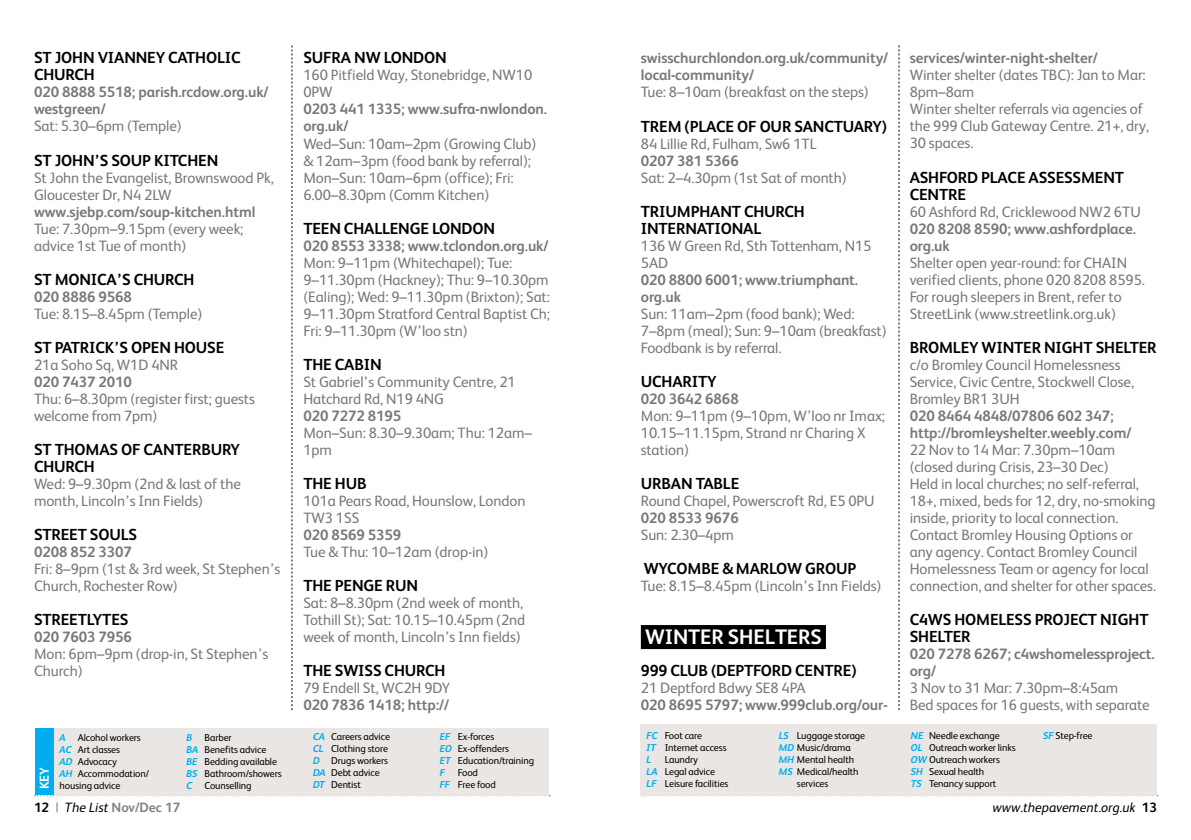
<style>
.page{position:relative;width:1191px;height:840px;background:#fff}
.page>*{position:absolute;margin:0;border:0;box-sizing:border-box;transform-origin:0 0}
.t1{font:700 21px "FS Albert";letter-spacing:-.005em;color:#fff}
.t2{font:700 16px/17px "FS Albert";letter-spacing:-.01em;color:#000}
.t3{font:15px/17px "FS Albert";letter-spacing:-.005em;color:#77787b}
.t4{font:700 15px/17px "FS Albert";letter-spacing:-.005em;color:#77787b}
.t5{font:italic 13.6px "FS Albert";color:#000}
.t6{font:700 13.6px "FS Albert";color:#808285}
.t7{font:700 13px "FS Albert";color:#fff}
.t8{font:10px/12px "FS Albert";letter-spacing:-.01em;color:#000}
.s1{font-weight:400}
.s2{font-weight:700}
.s3{font-weight:700;font-style:italic;color:#00aeef}
.s4{color:#000}
.s5{font-weight:400;font-style:italic;color:#000}
.s6{font-weight:700;font-style:normal}
</style>
<div class="page">
<svg style="left:35px;top:794px;width:514px;height:1px"></svg>
<div style="left:641px;top:624px;width:185px;height:24px;background:#000"></div>
<div style="left:54px;top:727px;width:494px;height:68px;background:#e9e6e3"></div>
<div style="left:641px;top:723px;width:516px;height:72px;background:#e9e6e3"></div>
<div style="left:35px;top:727px;width:18px;height:67px;background:#00aeef"></div>
<svg style="left:898px;top:45px;width:1px;height:664px"></svg>
<svg style="left:292px;top:45px;width:1px;height:664px"></svg>
<p class="t2" style="left:34px;top:49px;width:208px">ST JOHN VIANNEY CATHOLIC<br>CHURCH</p>
<p class="t4" style="left:34px;top:84px;width:236px">020 8888 5518; parish.rcdow.org.uk/ westgreen/<br><span class="s1">Sat: 5.30–6pm (Temple)</span></p>
<p class="t2" style="left:34px;top:151px;width:186px">ST JOHN’S SOUP KITCHEN</p>
<p class="t3" style="left:34px;top:169px;width:241px">St John the Evangelist, Brownswood Pk,<br>Gloucester Dr, N4 2LW <span class="s2">www.sjebp.com/soup-kitchen.html<br></span>Tue: 7.30pm–9.15pm (every week; advice 1st Tue of month)</p>
<p class="t2" style="left:34px;top:270px;width:162px">ST MONICA’S CHURCH</p>
<p class="t3" style="left:34px;top:288px;width:170px"><span class="s2">020 8886 9568<br></span>Tue: 8.15–8.45pm (Temple)</p>
<p class="t2" style="left:34px;top:338px;width:192px">ST PATRICK’S OPEN HOUSE</p>
<p class="t3" style="left:34px;top:356px;width:222px">21a Soho Sq, W1D 4NR<br><span class="s2">020 7437 2010<br></span>Thu: 6–8.30pm (register first; guests welcome from 7pm)</p>
<p class="t2" style="left:34px;top:440px;width:208px">ST THOMAS OF CANTERBURY<br>CHURCH</p>
<p class="t3" style="left:34px;top:475px;width:208px">Wed: 9–9.30pm (2nd &amp; last of the month, Lincoln’s Inn Fields)</p>
<p class="t2" style="left:34px;top:525px;width:105px">STREET SOULS</p>
<p class="t3" style="left:34px;top:543px;width:248px"><span class="s2">0208 852 3307<br></span>Fri: 8–9pm (1st &amp; 3rd week, St Stephen’s<br>Church, Rochester Row)</p>
<p class="t2" style="left:34px;top:610px;width:96px">STREETLYTES</p>
<p class="t3" style="left:34px;top:628px;width:236px"><span class="s2">020 7603 7956<br></span>Mon: 6pm–9pm (drop-in, St Stephen’s<br>Church)</p>
<p class="t2" style="left:303px;top:49px;width:145px">SUFRA NW LONDON</p>
<p class="t3" style="left:303px;top:67px;width:245px">160 Pitfield Way, Stonebridge, NW10<br>0PW<br><span class="s2">0203 441 1335; www.sufra-nwlondon. org.uk/<br></span>Wed–Sun: 10am–2pm (Growing Club) &amp; 12am–3pm (food bank by referral);<br>Mon–Sun: 10am–6pm (office); Fri:<br>6.00–8.30pm (Comm Kitchen)</p>
<p class="t2" style="left:303px;top:219px;width:193px">TEEN CHALLENGE LONDON</p>
<p class="t3" style="left:303px;top:237px;width:248px"><span class="s2">020 8553 3338; www.tclondon.org.uk/ </span>Mon: 9–11pm (Whitechapel); Tue:<br>9–11.30pm (Hackney); Thu: 9–10.30pm (Ealing); Wed: 9–11.30pm (Brixton); Sat:<br>9–11.30pm Stratford Central Baptist Ch; Fri: 9–11.30pm (W’loo stn)</p>
<p class="t2" style="left:303px;top:355px;width:80px">THE CABIN</p>
<p class="t3" style="left:303px;top:373px;width:230px">St Gabriel’s Community Centre, 21<br>Hatchard Rd, N19 4NG<br><span class="s2">020 7272 8195<br></span>Mon–Sun: 8.30–9.30am; Thu: 12am–<br>1pm</p>
<p class="t2" style="left:303px;top:474px;width:65px">THE HUB</p>
<p class="t3" style="left:303px;top:492px;width:224px">101a Pears Road, Hounslow, London<br>TW3 1SS<br><span class="s2">020 8569 5359<br></span>Tue &amp; Thu: 10–12am (drop-in)</p>
<p class="t2" style="left:303px;top:576px;width:116px">THE PENGE RUN</p>
<p class="t3" style="left:303px;top:594px;width:223px">Sat: 8–8.30pm (2nd week of month,<br>Tothill St); Sat: 10.15–10.45pm (2nd week of month, Lincoln’s Inn fields)</p>
<p class="t2" style="left:303px;top:661px;width:144px">THE SWISS CHURCH</p>
<p class="t4" style="left:303px;top:679px;width:148px"><span class="s1">79 Endell St, WC2H 9DY<br></span>020 7836 1418; http://</p>
<p class="t7" style="left:37px;top:789px;width:24px;rotate:-90deg">KEY</p>
<p class="t8" style="left:60px;top:730px;width:91px"><span class="s3">A</span> Alcohol workers<br><span class="s3">AC</span> Art classes<br><span class="s3">AD</span> Advocacy<br><span class="s3">AH</span> Accommodation/ housing advice</p>
<p class="t8" style="left:186px;top:730px;width:97px"><span class="s3">B</span> Barber<br><span class="s3">BA</span> Benefits advice<br><span class="s3">BE</span> Bedding available<br><span class="s3">BS</span> Bathroom/showers<br><span class="s3">C</span> Counselling</p>
<p class="t8" style="left:313px;top:730px;width:78px"><span class="s3">CA</span> Careers advice<br><span class="s3">CL</span> Clothing store<br><span class="s3">D</span> Drugs workers<br><span class="s3">DA</span> Debt advice<br><span class="s3">DT</span> Dentist</p>
<p class="t8" style="left:440px;top:730px;width:96px"><span class="s3">EF</span> Ex-forces<br><span class="s3">EO</span> Ex-offenders<br><span class="s3">ET</span> Education/training<br><span class="s3">F</span></p>
<p class="t8" style="left:440px;top:766px;width:58px;text-align:center">Food<br><span class="s3">FF</span> Free food</p>
<p class="t4" style="left:641px;top:50px;width:249px">swisschurchlondon.org.uk/community/ local-community/<br><span class="s1">Tue: 8–10am (breakfast on the steps)</span></p>
<p class="t2" style="left:641px;top:117px;width:248px">TREM (PLACE OF OUR SANCTUARY)</p>
<p class="t3" style="left:641px;top:135px;width:207px">84 Lillie Rd, Fulham, Sw6 1TL<br><span class="s2">0207 381 5366<br></span>Sat: 2–4.30pm (1st Sat of month)</p>
<p class="t2" style="left:641px;top:202px;width:165px">TRIUMPHANT CHURCH<br>INTERNATIONAL</p>
<p class="t3" style="left:641px;top:237px;width:247px">136 W Green Rd, Sth Tottenham, N15<br>5AD<br><span class="s2">020 8800 6001; www.triumphant. org.uk<br></span>Sun: 11am–2pm (food bank); Wed:<br>7–8pm (meal); Sun: 9–10am (breakfast)<br>Foodbank is by referral.</p>
<p class="t2" style="left:641px;top:372px;width:77px">UCHARITY</p>
<p class="t3" style="left:641px;top:390px;width:246px"><span class="s2">020 3642 6868<br></span>Mon: 9–11pm (9–10pm, W’loo nr Imax;<br>10.15–11.15pm, Strand nr Charing X station)</p>
<p class="t2" style="left:641px;top:474px;width:100px">URBAN TABLE</p>
<p class="t3" style="left:641px;top:492px;width:235px">Round Chapel, Powerscroft Rd, E5 0PU<br><span class="s2">020 8533 9676<br></span>Sun: 2.30–4pm</p>
<p class="t2" style="left:644px;top:559px;width:214px">WYCOMBE &amp; MARLOW GROUP</p>
<p class="t3" style="left:641px;top:577px;width:242px">Tue: 8.15–8.45pm (Lincoln’s Inn Fields)</p>
<p class="t1" style="left:645px;top:624px;width:178px">WINTER SHELTERS</p>
<p class="t2" style="left:641px;top:661px;width:217px">999 CLUB (DEPTFORD CENTRE)</p>
<p class="t4" style="left:641px;top:679px;width:248px"><span class="s1">21 Deptford Bdwy SE8 4PA<br></span>020 8695 5797; www.999club.org/our-</p>
<p class="t3" style="left:909px;top:50px;width:241px"><span class="s2">services/winter-night-shelter/<br></span>Winter shelter (dates TBC): Jan to Mar:<br>8pm–8am<br>Winter shelter referrals via agencies of the 999 Club Gateway Centre. 21+, dry,<br>30 spaces.</p>
<p class="t2" style="left:909px;top:168px;width:216px">ASHFORD PLACE ASSESSMENT<br>CENTRE</p>
<p class="t3" style="left:909px;top:203px;width:237px">60 Ashford Rd, Cricklewood NW2 6TU<br><span class="s2">020 8208 8590; www.ashfordplace. org.uk<br></span>Shelter open year-round: for CHAIN verified clients, phone 020 8208 8595.<br>For rough sleepers in Brent, refer to<br>StreetLink (www.streetlink.org.uk)</p>
<p class="t2" style="left:909px;top:338px;width:248px">BROMLEY WINTER NIGHT SHELTER</p>
<p class="t3" style="left:909px;top:356px;width:248px">c/o Bromley Council Homelessness Service, Civic Centre, Stockwell Close, Bromley BR1 3UH<br><span class="s2">020 8464 4848/07806 602 347; http://bromleyshelter.weebly.com/<br></span>22 Nov to 14 Mar: 7.30pm–10am (closed during Crisis, 23–30 Dec)<br>Held in local churches; no self-referral, 18+, mixed, beds for 12, dry, no-smoking inside, priority to local connection.<br>Contact Bromley Housing Options or any agency. Contact Bromley Council Homelessness Team or agency for local connection, and shelter for other spaces.</p>
<p class="t2" style="left:909px;top:610px;width:240px">C4WS HOMELESS PROJECT NIGHT<br>SHELTER</p>
<p class="t3" style="left:909px;top:645px;width:246px"><span class="s2">020 7278 6267; c4wshomelessproject. org/<br></span>3 Nov to 31 Mar: 7.30pm–8:45am<br>Bed spaces for 16 guests, with separate</p>
<p class="t8" style="left:646px;top:728px;width:82px"><span class="s3">FC</span> Foot care<br><span class="s3">IT</span> Internet access<br><span class="s3">L</span></p>
<p class="t8" style="left:646px;top:752px;width:83px;text-indent:18px">Laundry<br><span class="s3">LA</span> Legal advice<br><span class="s3">LF</span> Leisure facilities</p>
<p class="t8" style="left:778px;top:728px;width:88px"><span class="s3">LS</span> Luggage storage</p>
<p class="t8" style="left:778px;top:740px;width:74px"><span class="s3">MD</span> Music/drama</p>
<p class="t8" style="left:778px;top:752px;width:77px"><span class="s3">MH</span> Mental health</p>
<p class="t8" style="left:778px;top:764px;width:81px"><span class="s3">MS</span> Medical/health</p>
<p class="t8" style="left:797px;top:776px;width:33px">services</p>
<p class="t8" style="left:911px;top:728px;width:106px"><span class="s3">NE</span> Needle exchange<br><span class="s3">OL</span> Outreach worker links<br><span class="s3">OW</span> Outreach workers<br><span class="s3">SH</span> Sexual health<br><span class="s3">TS</span> Tenancy support</p>
<p class="t8" style="left:1043px;top:728px;width:51px"><span class="s3">SF</span> Step-free</p>
<p class="t6" style="left:34px;top:798px;width:148px"><span class="s4">12</span> <span class="s1">|</span> <span class="s5">The List</span> Nov/Dec 17</p>
<p class="t5" style="left:992px;top:798px;width:166px">www.thepavement.org.uk <span class="s6">13</span></p>
</div>
